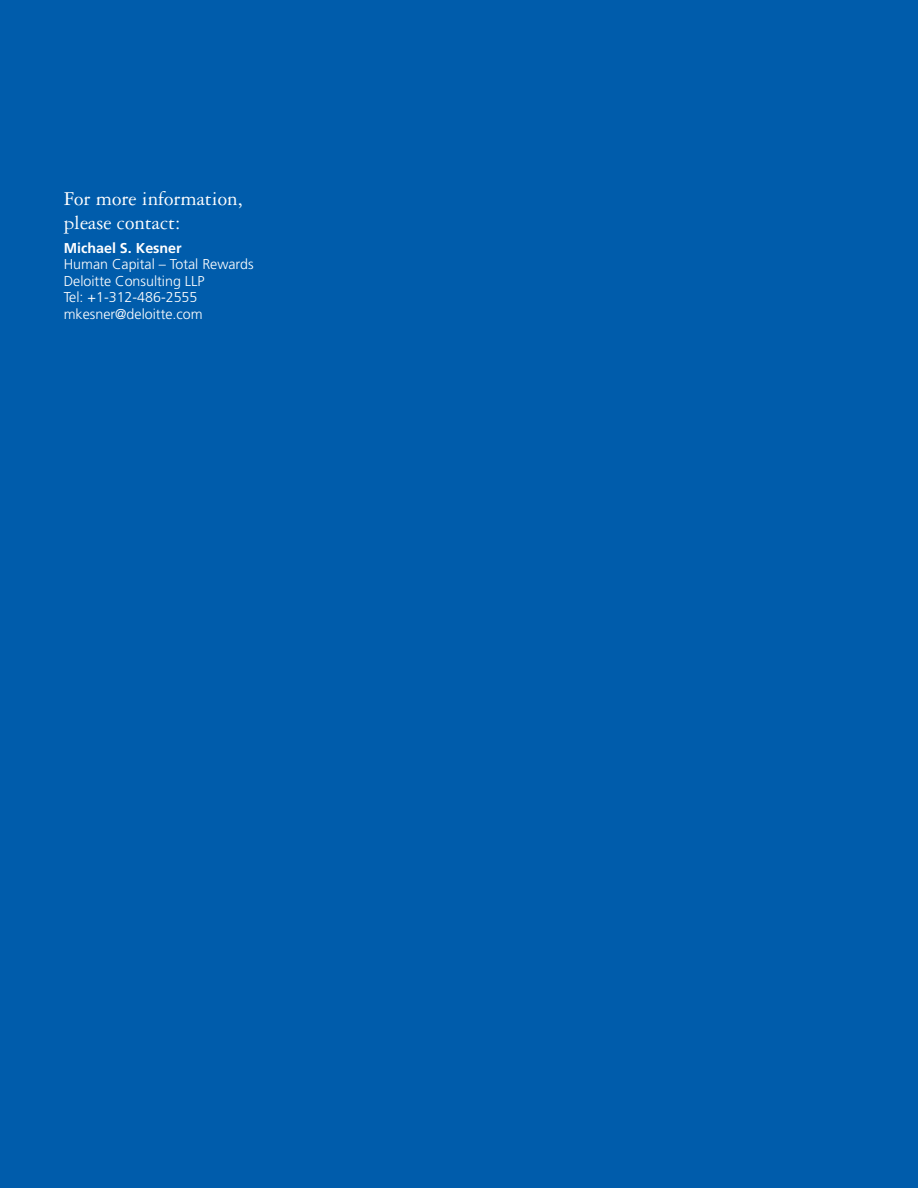
<style>
.page{position:relative;width:918px;height:1188px;background:#005cab}
.page>*{position:absolute;margin:0;border:0;box-sizing:border-box;transform-origin:0 0}
.t1{font:21px/24px "Garamond Three";color:#fff}
.t2{font:300 14.25px/16.5px "Frutiger LT Std";color:#fff}
.t3{font:700 14.25px "Frutiger LT Std";color:#fff}
</style>
<div class="page">
<h1 class="t1" style="left:64px;top:187px;width:181px">For more information, please contact:</h1>
<p class="t3" style="left:64px;top:239px;width:119px">Michael S. Kesner</p>
<p class="t2" style="left:64px;top:256px;width:191px">Human Capital – Total Rewards<br>Deloitte Consulting LLP<br>Tel: +1-312-486-2555 mkesner@deloitte.com</p>
</div>
